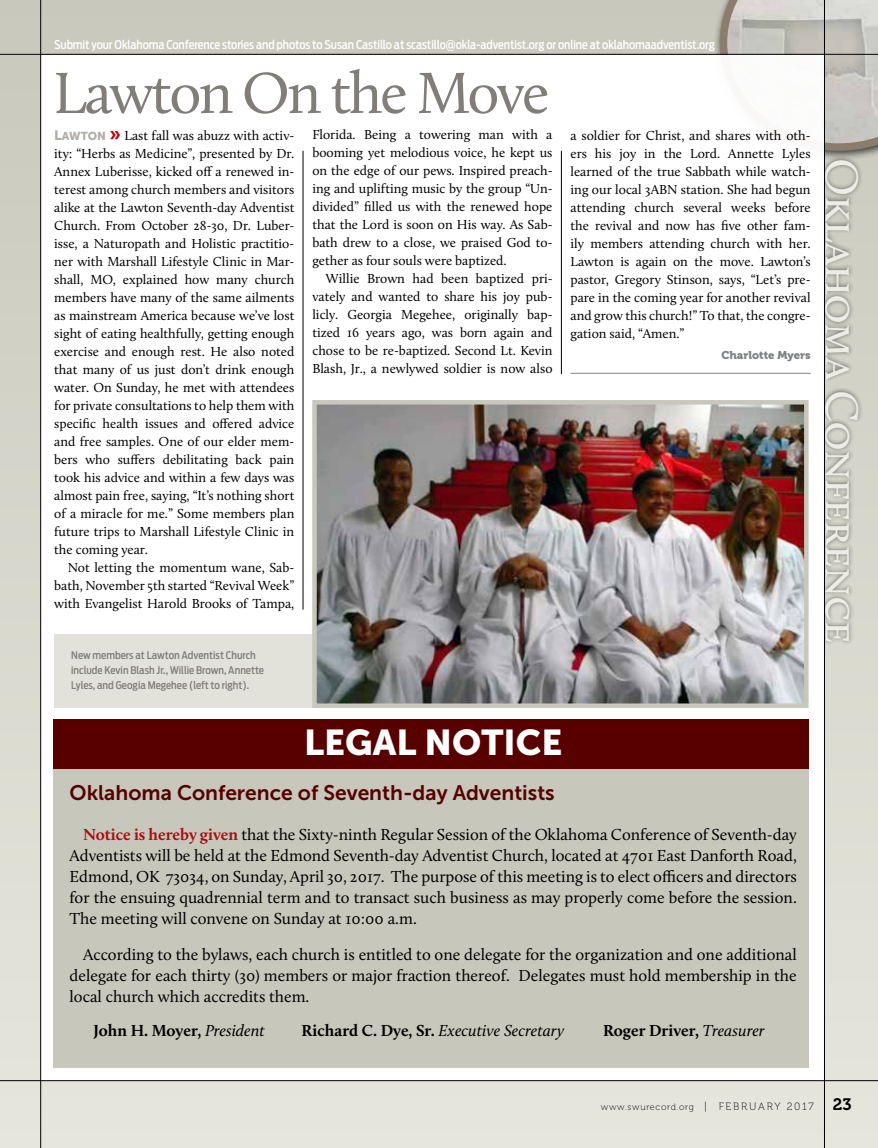
<style>
.page{position:relative;width:878px;height:1148px;background:#fff}
.page>*{position:absolute;margin:0;border:0;box-sizing:border-box;transform-origin:0 0}
.t1{font:60px "Calluna";color:#817d78}
.t2{font:48px "Calluna";letter-spacing:-.02em;color:#edece5}
.t3{font:35.7px "Museo Sans 900";color:#fff}
.t4{font:21px "Museo Sans 700";color:#580000}
.t5{font:16.5px/21px "Calluna";color:#000;text-align:justify}
.t6{font:700 16.5px "Calluna";color:#000}
.t7{font:italic 16.5px "Calluna";color:#000}
.t8{font:13.5px/18px "Calluna";color:#000;text-align:justify}
.t9{font:500 12px "Antenna Cond";letter-spacing:-.005em;color:#fff}
.t10{font:11.25px "Museo 900";color:#808285}
.t11{font:500 10.5px/15px "Antenna Cond";color:#817d78}
.t12{font:9px "Museo 100";letter-spacing:.08em;color:#000}
.s1{font-family:"Museo Sans 900 SC850";color:#b0ada9}
.s2{font-family:"Museo Sans 900 SC850";font-size:11.55px;color:#b0ada9}
.s3{font-family:"Museo Sans 900";font-size:20.25px;color:#a70e13}
.s4{font-weight:700;color:#a70e13}
.s5{font-weight:400;font-style:italic}
.s6{font-weight:700;font-style:normal}
.s7{font-size:10.5px}
.s8{font-family:"Museo 700";font-size:16.5px}
</style>
<div class="page">
<div style="left:0;top:0;width:878px;height:1148px;background:linear-gradient(to bottom,#c9c8bd,#e7e6dc)"></div>
<div style="left:820px;top:156px;width:42px;height:490px;background:#000;opacity:.5"></div>
<div style="left:713px;top:0;width:165px;height:161px;background:#000;opacity:.75"></div>
<svg style="left:716px;top:0;width:162px;height:154px;background:#c2c0b9"></svg>
<div style="left:41px;top:55px;width:783px;height:1025px;background:#fff"></div>
<hr style="left:40px;top:0;width:1px;height:1148px;background:#000">
<hr style="left:824px;top:0;width:1px;height:1148px;background:#000">
<hr style="left:0;top:54px;width:878px;height:1px;background:#000">
<hr style="left:0;top:1080px;width:878px;height:1px;background:#000">
<hr style="left:561px;top:151px;width:1px;height:223px;background:#000">
<hr style="left:302px;top:151px;width:1px;height:458px;background:#000">
<div style="left:54px;top:634px;width:285px;height:74px;background:#e2e1da"></div>
<hr style="left:570px;top:373px;width:240px;height:1px;background:#808285">
<div style="left:53px;top:761px;width:755px;height:306px;background:#c8c7bc"></div>
<div style="left:53px;top:719px;width:755px;height:49px;background:#580000"></div>
<img style="left:317px;top:405px;width:486px;height:298px">
<div style="left:312px;top:400px;width:496px;height:308px;border:4px solid #c8c7bc"></div>
<p class="t9" style="left:54px;top:38px;width:662px">Submit your Oklahoma Conference stories and photos to Susan Castillo at scastillo@okla-adventist.org or online at oklahomaadventist.org</p>
<h1 class="t1" style="left:53px;top:57px;width:498px">Lawton On the Move</h1>
<p class="t8" style="left:54px;top:126px;width:242px"><span class="s1">L</span><span class="s2">AWTON</span> <span class="s3">»</span> Last fall was abuzz with activ&shy;ity: “Herbs as Medicine”, presented by Dr.<br>Annex Luberisse, kicked off a renewed in&shy;terest among church members and visitors alike at the Lawton Seventh-day Adventist Church. From October 28-30, Dr. Luber&shy;isse, a Naturopath and Holistic practitio&shy;ner with Marshall Lifestyle Clinic in Mar&shy;shall, MO, explained how many church members have many of the same ailments as mainstream America because we’ve lost sight of eating healthfully, getting enough exercise and enough rest. He also noted that many of us just don’t drink enough water. On Sunday, he met with attendees for private consultations to help them with specific health issues and offered advice and free samples. One of our elder mem&shy;bers who suffers debilitating back pain took his advice and within a few days was almost pain free, saying, “It’s nothing short of a miracle for me.” Some members plan future trips to Marshall Lifestyle Clinic in the coming year.</p>
<p class="t8" style="left:54px;top:558px;width:242px;text-indent:14px">Not letting the momentum wane, Sab&shy;bath, November 5th started “Revival Week” with Evangelist Harold Brooks of Tampa,</p>
<p class="t11" style="left:71px;top:647px;width:194px">New members at Lawton Adventist Church include Kevin Blash Jr., Willie Brown, Annette<br>Lyles, and Geogia Megehee (left to right).</p>
<p class="t8" style="left:312px;top:126px;width:242px">Florida. Being a towering man with a booming yet melodious voice, he kept us on the edge of our pews. Inspired preach&shy;ing and uplifting music by the group “Un&shy;divided” filled us with the renewed hope that the Lord is soon on His way. As Sab&shy;bath drew to a close, we praised God to&shy;gether as four souls were baptized.</p>
<p class="t8" style="left:312px;top:270px;width:242px;text-indent:14px">Willie Brown had been baptized pri&shy;vately and wanted to share his joy pub&shy;licly. Georgia Megehee, originally bap&shy;tized 16 years ago, was born again and chose to be re-baptized. Second Lt. Kevin Blash, Jr., a newlywed soldier is now also</p>
<p class="t8" style="left:570px;top:126px;width:242px">a soldier for Christ, and shares with oth&shy;ers his joy in the Lord. Annette Lyles learned of the true Sabbath while watch&shy;ing our local 3ABN station. She had begun attending church several weeks before the revival and now has five other fam&shy;ily members attending church with her.<br>Lawton is again on the move. Lawton’s pastor, Gregory Stinson, says, “Let’s pre&shy;pare in the coming year for another revival and grow this church!” To that, the congre&shy;gation said, “Amen.”</p>
<p class="t10" style="left:721px;top:349px;width:91px">Charlotte Myers</p>
<h2 class="t2" style="left:870px;top:158px;width:487px;rotate:90deg">Oklahoma Conference</h2>
<h3 class="t3" style="left:304px;top:722px;width:260px">LEGAL NOTICE</h3>
<h3 class="t4" style="left:70px;top:781px;width:486px">Oklahoma Conference of Seventh-day Adventists</h3>
<p class="t5" style="left:70px;top:823px;width:728px;text-indent:13px"><span class="s4">Notice is hereby given</span> that the Sixty-ninth Regular Session of the Oklahoma Conference of Seventh-day Adventists will be held at the Edmond Seventh-day Adventist Church, located at 4701 East Danforth Road, Edmond, OK 73034, on Sunday, April 30, 2017. The purpose of this meeting is to elect officers and directors for the ensuing quadrennial term and to transact such business as may properly come before the session.<br>The meeting will convene on Sunday at 10:00 a.m.</p>
<p class="t5" style="left:70px;top:943px;width:728px;text-indent:13px">According to the bylaws, each church is entitled to one delegate for the organization and one additional delegate for each thirty (30) members or major fraction thereof. Delegates must hold membership in the local church which accredits them.</p>
<p class="t6" style="left:94px;top:1020px;width:173px">John H. Moyer, <span class="s5">President</span></p>
<p class="t7" style="left:301px;top:1020px;width:264px"><span class="s6">Richard C. Dye, Sr.</span> Executive Secretary</p>
<p class="t6" style="left:603px;top:1020px;width:163px">Roger Driver, <span class="s5">Treasurer</span></p>
<p class="t12" style="left:600px;top:1102px;width:252px">www.swurecord.org <span class="s7">| FEBRUARY 2017</span> <span class="s8">23</span></p>
</div>
